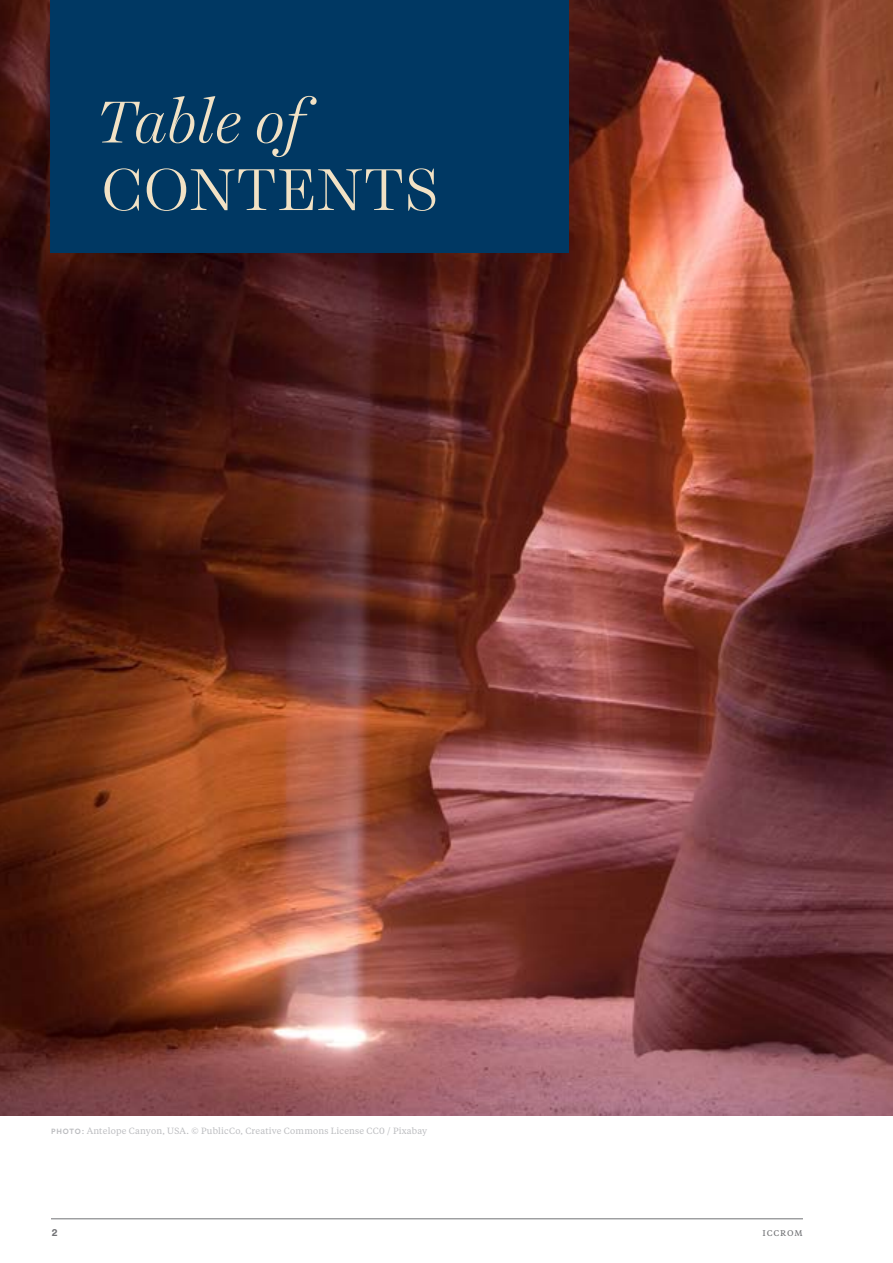
<style>
.page{position:relative;width:893px;height:1263px;background:#fff}
.page>*{position:absolute;margin:0;border:0;box-sizing:border-box;transform-origin:0 0}
.Introduction_Title{font:300 60px/67.5px "Harriet Display";letter-spacing:.02em;color:#f2e2c5}
.t1{font:700 10.5px "Circular Std";color:#717275}
.t2{font:9.75px "Tiempos Text";letter-spacing:.08em;color:#717275}
.Photo_Caption__on_wh{font:9px "Tiempos Text";letter-spacing:.02em;color:#bcbdc0}
.s1{font-style:italic}
.s2{font-family:"Circular Std";font-weight:700;font-size:7.5px}
</style>
<div class="page">
<hr style="left:51px;top:1218px;width:752px;height:1px;background:#717275">
<img style="left:0;top:0;width:893px;height:1116px">
<div style="left:51px;top:0;width:518px;height:252px;background:#003863"></div>
<p class="Introduction_Title" style="left:95px;top:88px;width:345px"><span class="s1">Table of<br></span>CONTENTS</p>
<p class="Photo_Caption__on_wh" style="left:51px;top:1124px;width:378px"><span class="s2">PHOTO</span>: Antelope Canyon, USA. © PublicCo, Creative Commons License CC0 / Pixabay</p>
<p class="t1" style="left:52px;top:1225px;width:7px">2</p>
<p class="t2" style="left:763px;top:1226px;width:41px">iccrom</p>
</div>
